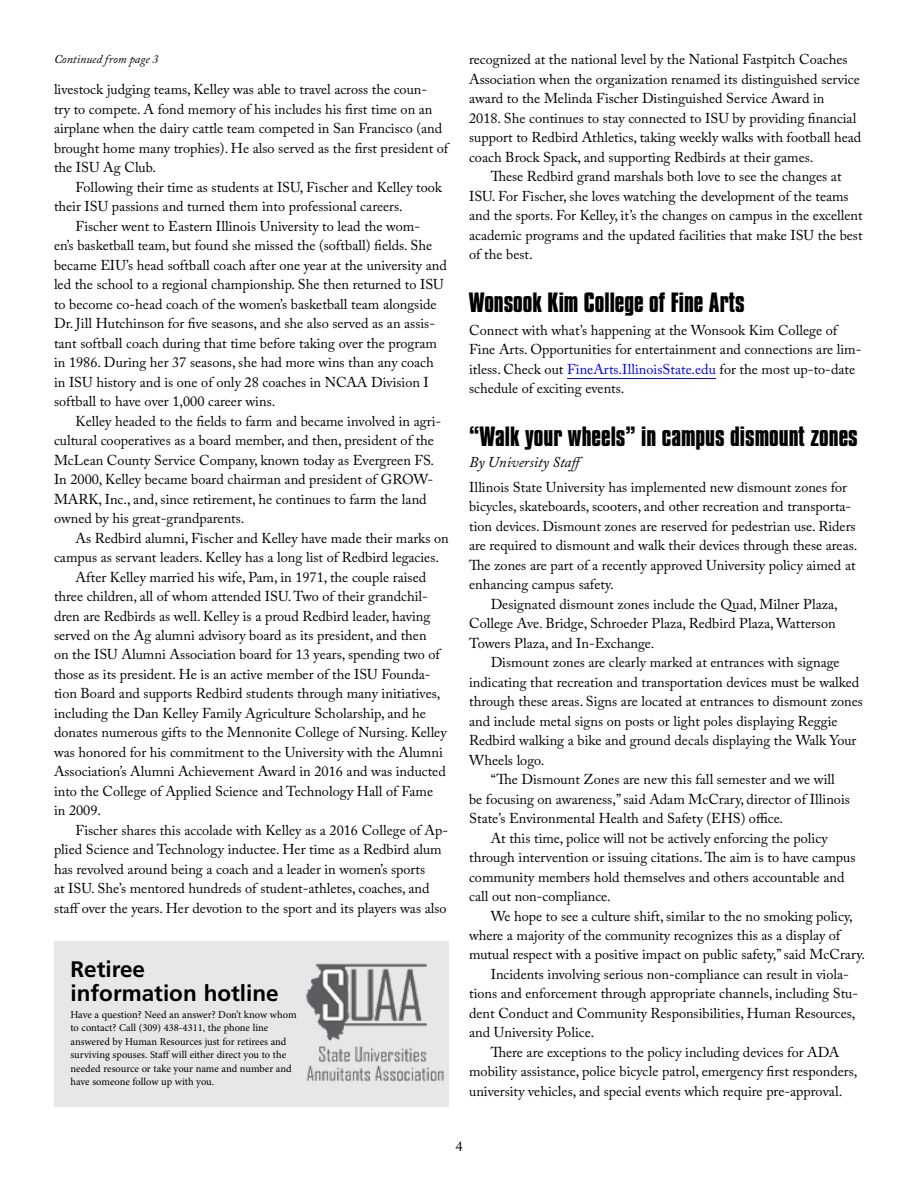
<style>
.page{position:relative;width:918px;height:1188px;background:#fff}
.page>*{position:absolute;margin:0;border:0;box-sizing:border-box;transform-origin:0 0}
.H2_Subhead{font:700 24px "Compacta BT";color:#000}
.t1{font:700 22.5px/24px "Frutiger";color:#000}
.P_Byline{font:italic 15px "Adobe Caslon Pro";color:#000}
.P_Subsequent_paragra{font:14.25px/19.5px "Adobe Caslon Pro";color:#000}
.P_First_paragraph{font:14.25px/19.5px "Adobe Caslon Pro";color:#000}
.t2{font:italic 12px "Adobe Caslon Pro";color:#000}
.t3{font:10.5px/13.5px "Minion Pro";letter-spacing:-.005em;color:#000}
.s1{color:#00f}
</style>
<div class="page">
<div style="left:54px;top:942px;width:395px;height:165px;background:#e6e7e8"></div>
<img style="left:306px;top:963px;width:138px;height:119px">
<hr style="left:567px;top:378px;width:149px;height:1px;background:#00f">
<p class="t2" style="left:54px;top:52px;width:106px">Continued from page 3</p>
<p class="P_Subsequent_paragra" style="left:54px;top:80px;width:396px">livestock judging teams, Kelley was able to travel across the coun-<br>try to compete. A fond memory of his includes his first time on an airplane when the dairy cattle team competed in San Francisco (and brought home many trophies). He also served as the first president of the ISU Ag Club.</p>
<p class="P_Subsequent_paragra" style="left:54px;top:177px;width:389px;text-indent:22px">Following their time as students at ISU, Fischer and Kelley took their ISU passions and turned them into professional careers.</p>
<p class="P_Subsequent_paragra" style="left:54px;top:216px;width:394px;text-indent:22px">Fischer went to Eastern Illinois University to lead the wom-<br>en’s basketball team, but found she missed the (softball) fields. She became EIU’s head softball coach after one year at the university and led the school to a regional championship. She then returned to ISU to become co-head coach of the women’s basketball team alongside Dr. Jill Hutchinson for five seasons, and she also served as an assis&shy;tant softball coach during that time before taking over the program in 1986. During her 37 seasons, she had more wins than any coach in ISU history and is one of only 28 coaches in NCAA Division I softball to have over 1,000 career wins.</p>
<p class="P_Subsequent_paragra" style="left:54px;top:411px;width:389px;text-indent:22px">Kelley headed to the fields to farm and became involved in agri&shy;cultural cooperatives as a board member, and then, president of the McLean County Service Company, known today as Evergreen FS.<br>In 2000, Kelley became board chairman and president of GROW-MARK, Inc., and, since retirement, he continues to farm the land owned by his great-grandparents.</p>
<p class="P_Subsequent_paragra" style="left:54px;top:528px;width:396px;text-indent:22px">As Redbird alumni, Fischer and Kelley have made their marks on campus as servant leaders. Kelley has a long list of Redbird legacies.</p>
<p class="P_Subsequent_paragra" style="left:54px;top:567px;width:394px;text-indent:22px">After Kelley married his wife, Pam, in 1971, the couple raised three children, all of whom attended ISU. Two of their grandchil&shy;dren are Redbirds as well. Kelley is a proud Redbird leader, having served on the Ag alumni advisory board as its president, and then<br>on the ISU Alumni Association board for 13 years, spending two of those as its president. He is an active member of the ISU Founda&shy;tion Board and supports Redbird students through many initiatives, including the Dan Kelley Family Agriculture Scholarship, and he donates numerous gifts to the Mennonite College of Nursing. Kelley was honored for his commitment to the University with the Alumni Association’s Alumni Achievement Award in 2016 and was inducted into the College of Applied Science and Technology Hall of Fame in 2009.</p>
<p class="P_Subsequent_paragra" style="left:54px;top:820px;width:396px;text-indent:22px">Fischer shares this accolade with Kelley as a 2016 College of Ap&shy;plied Science and Technology inductee. Her time as a Redbird alum has revolved around being a coach and a leader in women’s sports<br>at ISU. She’s mentored hundreds of student-athletes, coaches, and staff over the years. Her devotion to the sport and its players was also</p>
<p class="t1" style="left:71px;top:957px;width:210px">Retiree<br>information hotline</p>
<p class="t3" style="left:71px;top:1008px;width:228px">Have a question? Need an answer? Don’t know whom to contact? Call (309) 438-4311, the phone line answered by Human Resources just for retirees and surviving spouses. Staff will either direct you to the needed resource or take your name and number and have someone follow up with you.</p>
<p class="P_Subsequent_paragra" style="left:469px;top:50px;width:394px">recognized at the national level by the National Fastpitch Coaches Association when the organization renamed its distinguished service award to the Melinda Fischer Distinguished Service Award in<br>2018. She continues to stay connected to ISU by providing financial support to Redbird Athletics, taking weekly walks with football head coach Brock Spack, and supporting Redbirds at their games.</p>
<p class="P_Subsequent_paragra" style="left:469px;top:167px;width:395px;text-indent:22px">These Redbird grand marshals both love to see the changes at ISU. For Fischer, she loves watching the development of the teams and the sports. For Kelley, it’s the changes on campus in the excellent academic programs and the updated facilities that make ISU the best of the best.</p>
<h2 class="H2_Subhead" style="left:469px;top:288px;width:277px">Wonsook Kim College of Fine Arts</h2>
<p class="P_First_paragraph" style="left:469px;top:320px;width:394px">Connect with what’s happening at the Wonsook Kim College of Fine Arts. Opportunities for entertainment and connections are lim&shy;itless. Check out <span class="s1">FineArts.IllinoisState.edu</span> for the most up-to-date schedule of exciting events.</p>
<h2 class="H2_Subhead" style="left:469px;top:422px;width:390px">“Walk your wheels” in campus dismount zones</h2>
<p class="P_Byline" style="left:469px;top:453px;width:118px">By University Staff</p>
<p class="P_First_paragraph" style="left:469px;top:477px;width:390px">Illinois State University has implemented new dismount zones for bicycles, skateboards, scooters, and other recreation and transporta&shy;tion devices. Dismount zones are reserved for pedestrian use. Riders are required to dismount and walk their devices through these areas.<br>The zones are part of a recently approved University policy aimed at enhancing campus safety.</p>
<p class="P_Subsequent_paragra" style="left:469px;top:594px;width:370px;text-indent:22px">Designated dismount zones include the Quad, Milner Plaza,<br>College Ave. Bridge, Schroeder Plaza, Redbird Plaza, Watterson<br>Towers Plaza, and In-Exchange.</p>
<p class="P_Subsequent_paragra" style="left:469px;top:652px;width:395px;text-indent:22px">Dismount zones are clearly marked at entrances with signage indicating that recreation and transportation devices must be walked through these areas. Signs are located at entrances to dismount zones and include metal signs on posts or light poles displaying Reggie Redbird walking a bike and ground decals displaying the Walk Your Wheels logo.</p>
<p class="P_Subsequent_paragra" style="left:469px;top:769px;width:382px;text-indent:22px">“The Dismount Zones are new this fall semester and we will be focusing on awareness,” said Adam McCrary, director of Illinois<br>State’s Environmental Health and Safety (EHS) office.</p>
<p class="P_Subsequent_paragra" style="left:469px;top:828px;width:388px;text-indent:22px">At this time, police will not be actively enforcing the policy through intervention or issuing citations. The aim is to have campus community members hold themselves and others accountable and call out non-compliance.</p>
<p class="P_Subsequent_paragra" style="left:469px;top:906px;width:397px;text-indent:22px">We hope to see a culture shift, similar to the no smoking policy, where a majority of the community recognizes this as a display of mutual respect with a positive impact on public safety,” said McCrary.</p>
<p class="P_Subsequent_paragra" style="left:469px;top:964px;width:391px;text-indent:22px">Incidents involving serious non-compliance can result in viola&shy;tions and enforcement through appropriate channels, including Stu&shy;dent Conduct and Community Responsibilities, Human Resources, and University Police.</p>
<p class="P_Subsequent_paragra" style="left:469px;top:1042px;width:390px;text-indent:22px">There are exceptions to the policy including devices for ADA mobility assistance, police bicycle patrol, emergency first responders, university vehicles, and special events which require pre-approval.</p>
<p class="P_Subsequent_paragra" style="left:455px;top:1136px;width:9px">4</p>
</div>
